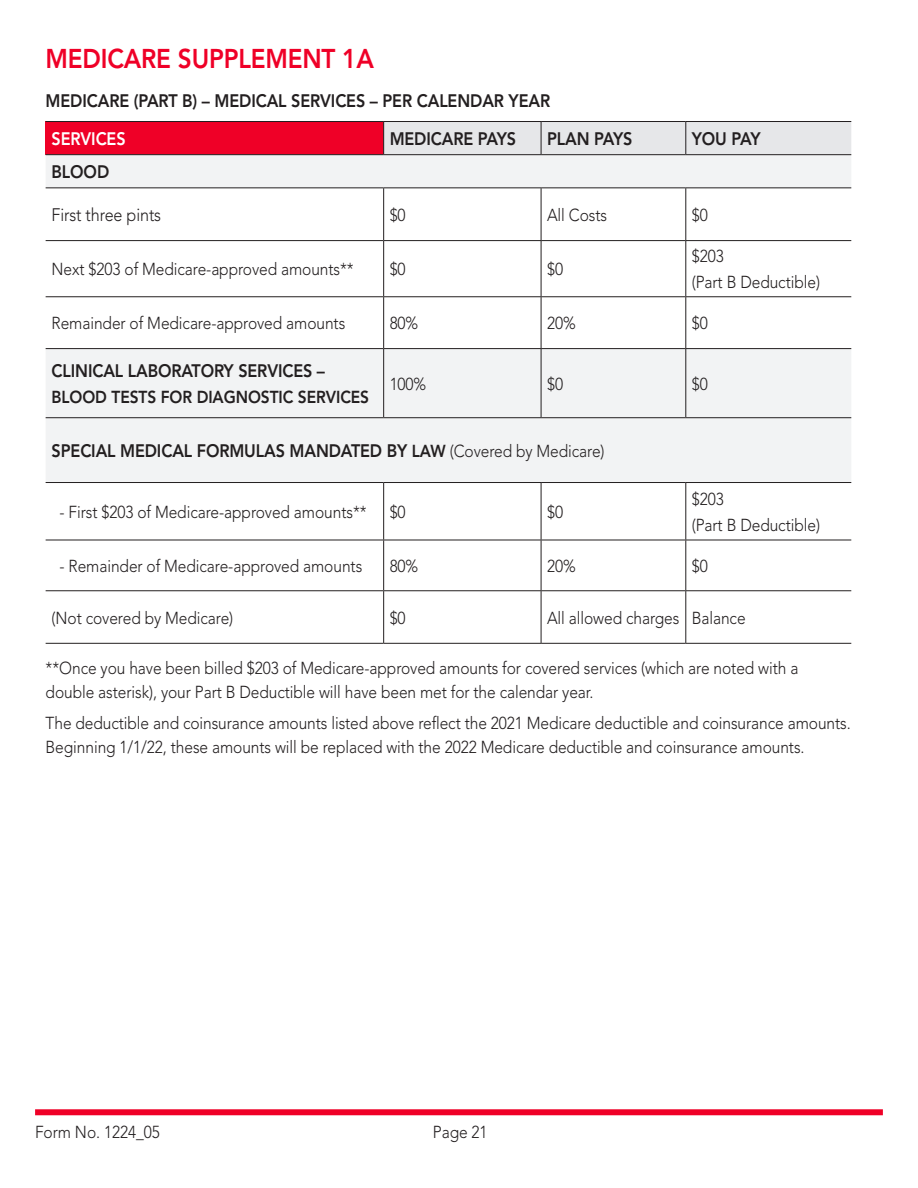
<style>
.page{position:relative;width:918px;height:1188px;background:#fff}
.page>*{position:absolute;margin:0;border:0;box-sizing:border-box;transform-origin:0 0}
.Bold{font:800 27px "Avenir LT Std";letter-spacing:-.01em;color:#ef0027;scale:.9 1}
.Bold-2{font:800 18px "Avenir LT Std";letter-spacing:-.01em;color:#231f20;scale:.9 1}
.Bold-3{font:300 18px "Avenir LT Std";letter-spacing:-.01em;color:#231f20;scale:.9 1}
.Bold-4{font:800 18px "Avenir LT Std";letter-spacing:-.01em;color:#fff;scale:.9 1}
.Paragraph_Style_1{font:300 17.25px "Avenir LT Std";letter-spacing:-.005em;color:#231f20;scale:.9 1}
.Paragraph_Style_1-2{font:800 17.25px "Avenir LT Std";letter-spacing:-.005em;color:#231f20;scale:.9 1}
.Bold-5{font:300 17.25px "Avenir LT Std";letter-spacing:-.005em;color:#231f20;scale:.9 1}
.s1{font-size:17.25px}
.s2{font-weight:300;font-size:17.25px}
</style>
<div class="page">
<div style="left:35px;top:1109px;width:848px;height:6px;background:#ef0027"></div>
<div style="left:46px;top:122px;width:338px;height:33px;background:#ef0027"></div>
<div style="left:384px;top:122px;width:467px;height:32px;background:#e6e7e9"></div>
<svg style="left:46px;top:155px;width:805px;height:327px;fill:#f2f3f4"></svg>
<svg style="left:46px;top:188px;width:805px;height:52px"></svg>
<hr style="left:383px;top:188px;width:1px;height:52px;background:#231f20">
<hr style="left:541px;top:188px;width:1px;height:52px;background:#231f20">
<hr style="left:685px;top:188px;width:1px;height:52px;background:#231f20">
<hr style="left:46px;top:240px;width:338px;height:1px;background:#231f20">
<hr style="left:384px;top:240px;width:157px;height:1px;background:#231f20">
<hr style="left:383px;top:241px;width:1px;height:55px;background:#231f20">
<hr style="left:541px;top:240px;width:145px;height:1px;background:#231f20">
<hr style="left:541px;top:241px;width:1px;height:55px;background:#231f20">
<hr style="left:686px;top:240px;width:165px;height:1px;background:#231f20">
<hr style="left:685px;top:241px;width:1px;height:55px;background:#231f20">
<hr style="left:46px;top:296px;width:338px;height:1px;background:#231f20">
<hr style="left:384px;top:296px;width:157px;height:1px;background:#231f20">
<hr style="left:383px;top:297px;width:1px;height:51px;background:#231f20">
<hr style="left:541px;top:296px;width:145px;height:1px;background:#231f20">
<hr style="left:541px;top:297px;width:1px;height:51px;background:#231f20">
<hr style="left:686px;top:296px;width:165px;height:1px;background:#231f20">
<hr style="left:685px;top:297px;width:1px;height:51px;background:#231f20">
<hr style="left:46px;top:348px;width:338px;height:1px;background:#231f20">
<hr style="left:384px;top:348px;width:157px;height:1px;background:#231f20">
<hr style="left:383px;top:349px;width:1px;height:68px;background:#231f20">
<hr style="left:541px;top:348px;width:145px;height:1px;background:#231f20">
<hr style="left:541px;top:349px;width:1px;height:68px;background:#231f20">
<hr style="left:686px;top:348px;width:165px;height:1px;background:#231f20">
<hr style="left:685px;top:349px;width:1px;height:68px;background:#231f20">
<hr style="left:46px;top:417px;width:338px;height:1px;background:#231f20">
<hr style="left:384px;top:417px;width:157px;height:1px;background:#231f20">
<hr style="left:541px;top:417px;width:145px;height:1px;background:#231f20">
<hr style="left:686px;top:417px;width:165px;height:1px;background:#231f20">
<hr style="left:46px;top:482px;width:338px;height:1px;background:#231f20">
<hr style="left:384px;top:482px;width:157px;height:1px;background:#231f20">
<hr style="left:383px;top:483px;width:1px;height:57px;background:#231f20">
<hr style="left:541px;top:482px;width:145px;height:1px;background:#231f20">
<hr style="left:541px;top:483px;width:1px;height:57px;background:#231f20">
<hr style="left:686px;top:482px;width:165px;height:1px;background:#231f20">
<hr style="left:685px;top:483px;width:1px;height:57px;background:#231f20">
<hr style="left:46px;top:540px;width:338px;height:1px;background:#231f20">
<hr style="left:384px;top:540px;width:157px;height:1px;background:#231f20">
<hr style="left:383px;top:540px;width:1px;height:50px;background:#231f20">
<hr style="left:541px;top:540px;width:145px;height:1px;background:#231f20">
<hr style="left:541px;top:540px;width:1px;height:50px;background:#231f20">
<hr style="left:686px;top:540px;width:165px;height:1px;background:#231f20">
<hr style="left:685px;top:540px;width:1px;height:50px;background:#231f20">
<hr style="left:46px;top:590px;width:338px;height:1px;background:#231f20">
<hr style="left:384px;top:590px;width:157px;height:1px;background:#231f20">
<hr style="left:383px;top:591px;width:1px;height:52px;background:#231f20">
<hr style="left:541px;top:590px;width:145px;height:1px;background:#231f20">
<hr style="left:541px;top:591px;width:1px;height:52px;background:#231f20">
<hr style="left:686px;top:590px;width:165px;height:1px;background:#231f20">
<hr style="left:685px;top:591px;width:1px;height:52px;background:#231f20">
<hr style="left:46px;top:643px;width:338px;height:1px;background:#231f20">
<hr style="left:384px;top:643px;width:157px;height:1px;background:#231f20">
<hr style="left:541px;top:643px;width:145px;height:1px;background:#231f20">
<hr style="left:686px;top:643px;width:165px;height:1px;background:#231f20">
<hr style="left:46px;top:121px;width:338px;height:1px;background:#231f20">
<hr style="left:384px;top:121px;width:157px;height:1px;background:#231f20">
<hr style="left:383px;top:122px;width:1px;height:32px;background:#231f20">
<hr style="left:541px;top:121px;width:145px;height:1px;background:#231f20">
<hr style="left:541px;top:122px;width:1px;height:32px;background:#231f20">
<hr style="left:686px;top:121px;width:165px;height:1px;background:#231f20">
<hr style="left:685px;top:122px;width:1px;height:32px;background:#231f20">
<hr style="left:46px;top:154px;width:338px;height:1px;background:#231f20">
<hr style="left:384px;top:154px;width:157px;height:1px;background:#231f20">
<hr style="left:541px;top:154px;width:145px;height:1px;background:#231f20">
<hr style="left:686px;top:154px;width:165px;height:1px;background:#231f20">
<hr style="left:46px;top:187px;width:338px;height:1px;background:#231f20">
<hr style="left:384px;top:187px;width:157px;height:1px;background:#231f20">
<hr style="left:541px;top:187px;width:145px;height:1px;background:#231f20">
<hr style="left:686px;top:187px;width:165px;height:1px;background:#231f20">
<p class="Bold" style="left:46px;top:43px;width:366px">MEDICARE SUPPLEMENT 1A</p>
<p class="Bold-2" style="left:46px;top:90px;width:562px">MEDICARE (PART B) – MEDICAL SERVICES – PER CALENDAR YEAR</p>
<p class="Bold-4" style="left:52px;top:128px;width:84px">SERVICES</p>
<p class="Bold-2" style="left:390px;top:128px;width:142px">MEDICARE PAYS</p>
<p class="Bold-2" style="left:547px;top:128px;width:96px">PLAN PAYS</p>
<p class="Bold-2" style="left:692px;top:128px;width:78px">YOU PAY</p>
<p class="Bold-2" style="left:52px;top:161px;width:66px">BLOOD</p>
<p class="Bold-3" style="left:52px;top:204px;width:123px">First three pints</p>
<p class="Paragraph_Style_1" style="left:390px;top:205px;width:19px">$0</p>
<p class="Bold-5" style="left:547px;top:205px;width:68px">All Costs</p>
<p class="Paragraph_Style_1" style="left:692px;top:205px;width:19px">$0</p>
<p class="Paragraph_Style_1" style="left:52px;top:259px;width:337px">Next $203 of Medicare-approved amounts**</p>
<p class="Paragraph_Style_1" style="left:390px;top:259px;width:19px">$0</p>
<p class="Paragraph_Style_1" style="left:547px;top:259px;width:19px">$0</p>
<p class="Paragraph_Style_1" style="left:692px;top:246px;width:37px">$203</p>
<p class="Paragraph_Style_1" style="left:692px;top:272px;width:144px">(Part B Deductible)</p>
<p class="Paragraph_Style_1" style="left:52px;top:313px;width:328px">Remainder of Medicare-approved amounts</p>
<p class="Paragraph_Style_1" style="left:390px;top:313px;width:33px">80%</p>
<p class="Paragraph_Style_1" style="left:547px;top:313px;width:33px">20%</p>
<p class="Paragraph_Style_1" style="left:692px;top:313px;width:19px">$0</p>
<p class="Bold-2" style="left:52px;top:360px;width:305px">CLINICAL LABORATORY SERVICES –</p>
<p class="Paragraph_Style_1-2" style="left:52px;top:387px;width:354px">BLOOD TESTS FOR DIAGNOSTIC SERVICES</p>
<p class="Paragraph_Style_1" style="left:390px;top:374px;width:42px">100%</p>
<p class="Paragraph_Style_1" style="left:547px;top:374px;width:19px">$0</p>
<p class="Paragraph_Style_1" style="left:692px;top:374px;width:19px">$0</p>
<p class="Bold-2" style="left:52px;top:440px;width:616px">SPECIAL MEDICAL FORMULAS MANDATED BY <span class="s1">LAW</span> <span class="s2">(Covered by Medicare)</span></p>
<p class="Paragraph_Style_1" style="left:60px;top:502px;width:343px">- First $203 of Medicare-approved amounts**</p>
<p class="Paragraph_Style_1" style="left:390px;top:502px;width:19px">$0</p>
<p class="Paragraph_Style_1" style="left:547px;top:502px;width:19px">$0</p>
<p class="Paragraph_Style_1" style="left:692px;top:489px;width:37px">$203</p>
<p class="Paragraph_Style_1" style="left:692px;top:514px;width:144px">(Part B Deductible)</p>
<p class="Paragraph_Style_1" style="left:60px;top:556px;width:338px">- Remainder of Medicare-approved amounts</p>
<p class="Paragraph_Style_1" style="left:390px;top:556px;width:33px">80%</p>
<p class="Paragraph_Style_1" style="left:547px;top:556px;width:33px">20%</p>
<p class="Paragraph_Style_1" style="left:692px;top:556px;width:19px">$0</p>
<p class="Paragraph_Style_1" style="left:52px;top:607px;width:203px">(Not covered by Medicare)</p>
<p class="Paragraph_Style_1" style="left:390px;top:607px;width:19px">$0</p>
<p class="Paragraph_Style_1" style="left:547px;top:607px;width:149px">All allowed charges</p>
<p class="Paragraph_Style_1" style="left:692px;top:607px;width:61px">Balance</p>
<p class="Paragraph_Style_1" style="left:46px;top:658px;width:838px">**Once you have been billed $203 of Medicare-approved amounts for covered services (which are noted with a</p>
<p class="Paragraph_Style_1" style="left:46px;top:682px;width:610px">double asterisk), your Part B Deductible will have been met for the calendar year.</p>
<p class="Paragraph_Style_1" style="left:46px;top:713px;width:896px">The deductible and coinsurance amounts listed above reflect the 2021 Medicare deductible and coinsurance amounts.</p>
<p class="Paragraph_Style_1" style="left:46px;top:737px;width:845px">Beginning 1/1/22, these amounts will be replaced with the 2022 Medicare deductible and coinsurance amounts.</p>
<p class="Paragraph_Style_1" style="left:35px;top:1122px;width:140px">Form No. 1224_05</p>
<p class="Paragraph_Style_1" style="left:433px;top:1122px;width:62px">Page 21</p>
</div>
